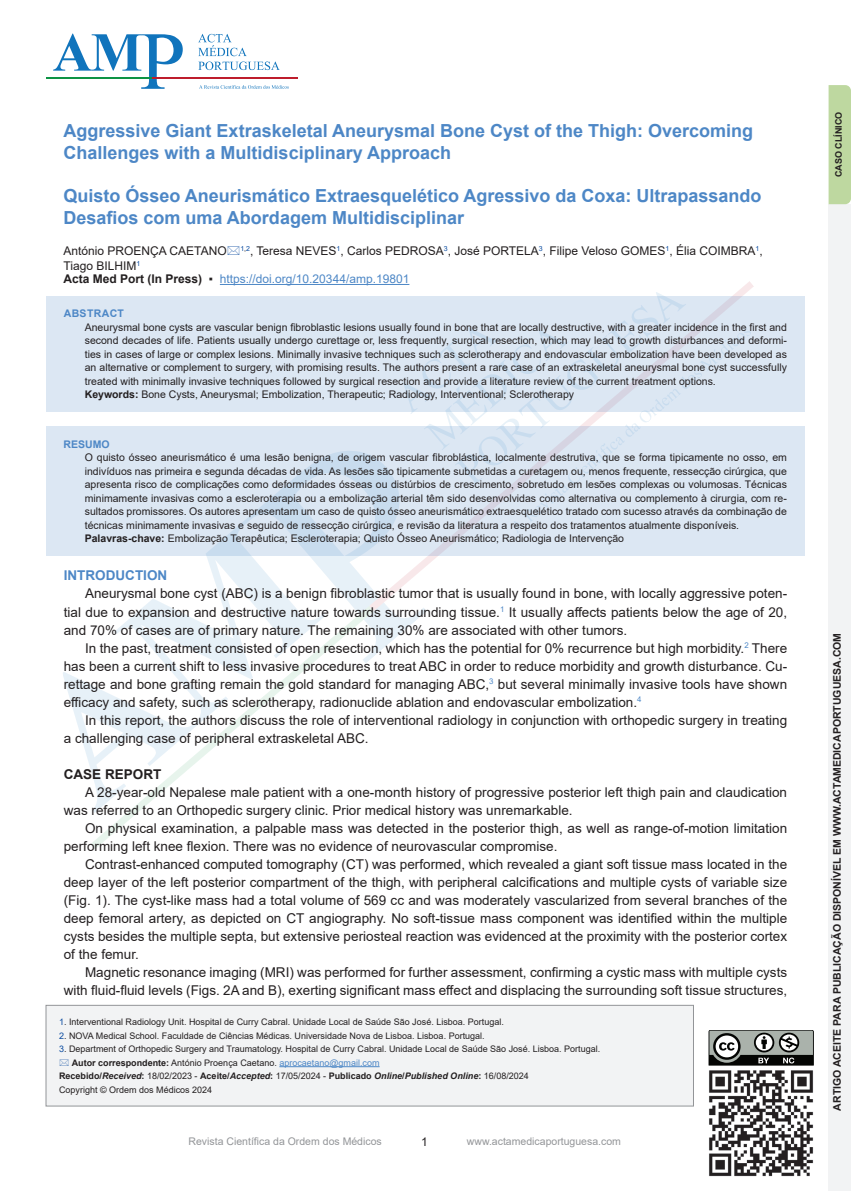
<style>
.page{position:relative;width:851px;height:1191px;background:#fff}
.page>*{position:absolute;margin:0;border:0;box-sizing:border-box;transform-origin:0 0}
.t1{font:700 18px/21.6px "Arial";color:#4d87c6}
.t2{font:13.5px/18px "Arial";color:#231f20;text-align:justify}
.t3{font:700 13.5px "Arial";color:#4d87c6}
.t4{font:700 13.5px "Arial";color:#231f20}
.t5{font:12px/15px "Arial";color:#231f20}
.t6{font:12px "Arial";color:#4d87c6}
.t7{font:10.5px/13.5px "Arial";color:#231f20}
.t8{font:700 10.5px "Arial";color:#231f20}
.t9{font:10.5px "Arial";color:#939598}
.t10{font:700 10.5px "Arial";letter-spacing:.035em;color:#4d87c6}
.t11{font:9px "Arial";color:#231f20}
.t12{font:italic 700 9px "Arial";color:#231f20}
.t13{font:700 9px "Arial";color:#231f20}
.s1{font-weight:700;color:#231f20}
.s2{color:#231f20}
.s3{font-weight:700}
.s4{color:#0d4da1}
.s5{color:#4d87c6}
.s6{font-style:normal}
.s7{font-weight:400;font-style:normal}
</style>
<div class="page">
<svg style="left:114px;top:555px;width:130px;height:51px"></svg>
<svg style="left:63px;top:672px;width:27px;height:94px"></svg>
<svg style="left:244px;top:555px;width:183px;height:101px"></svg>
<svg style="left:90px;top:606px;width:284px;height:243px"></svg>
<svg style="left:369px;top:281px;width:385px;height:330px"></svg>
<div style="left:828px;top:204px;width:23px;height:987px;background:#f2f3f4"></div>
<div style="left:828px;top:85px;width:23px;height:119px;background:#bed8a0"></div>
<div style="left:46px;top:296px;width:758px;height:116px;background:#dce7f3"></div>
<svg style="left:46px;top:426px;width:758px;height:129px;background:#dae5f2"></svg>
<div style="left:46px;top:1005px;width:647px;height:101px;background:#f2f3f4;border:1px solid #939598"></div>
<img style="left:709px;top:1070px;width:105px;height:107px">
<hr style="left:279px;top:1066px;width:100px;height:1px;background:#4d87c6">
<hr style="left:220px;top:284px;width:189px;height:1px;background:#4d87c6">
<svg style="left:53px;top:34px;width:130px;height:55px"></svg>
<svg style="left:198px;top:34px;width:82px;height:36px"></svg>
<svg style="left:199px;top:85px;width:90px;height:4px"></svg>
<hr style="left:46px;top:77px;width:107px;height:2px;background:#0d9344">
<hr style="left:153px;top:77px;width:145px;height:2px;background:#be1d2c">
<svg style="left:708px;top:1030px;width:106px;height:35px;background:#757975"></svg>
<h1 class="t1" style="left:64px;top:120px;width:691px">Aggressive Giant Extraskeletal Aneurysmal Bone Cyst of the Thigh: Overcoming<br>Challenges with a Multidisciplinary Approach</h1>
<h1 class="t1" style="left:64px;top:185px;width:699px">Quisto Ósseo Aneurismático Extraesquelético Agressivo da Coxa: Ultrapassando<br>Desafios com uma Abordagem Multidisciplinar</h1>
<p class="t5" style="left:64px;top:243px;width:700px">António PROENÇA CAETANO <sup>1</sup><sup>,</sup><sup>2</sup>, Teresa NEVES<sup>1</sup>, Carlos PEDROSA<sup>3</sup>, José PORTELA<sup>3</sup>, Filipe Veloso GOMES<sup>1</sup>, Élia COIMBRA<sup>1</sup>,<br>Tiago BILHIM<sup>1</sup></p>
<p class="t6" style="left:64px;top:271px;width:347px"><span class="s1">Acta Med Port (In Press)</span> <span class="s2">▪</span> https://doi.org/10.20344/amp.19801</p>
<p class="t10" style="left:64px;top:306px;width:62px">ABSTRACT</p>
<p class="t7" style="left:85px;top:320px;width:703px">Aneurysmal bone cysts are vascular benign fibroblastic lesions usually found in bone that are locally destructive, with a greater incidence in the first and second decades of life. Patients usually undergo curettage or, less frequently, surgical resection, which may lead to growth disturbances and deformi&shy;ties in cases of large or complex lesions. Minimally invasive techniques such as sclerotherapy and endovascular embolization have been developed as an alternative or complement to surgery, with promising results. The authors present a rare case of an extraskeletal aneurysmal bone cyst successfully treated with minimally invasive techniques followed by surgical resection and provide a literature review of the current treatment options.<br><span class="s3">Keywords:</span> Bone Cysts, Aneurysmal; Embolization, Therapeutic; Radiology, Interventional; Sclerotherapy</p>
<p class="t10" style="left:64px;top:436px;width:48px">RESUMO</p>
<p class="t7" style="left:85px;top:450px;width:703px">O quisto ósseo aneurismático é uma lesão benigna, de origem vascular fibroblástica, localmente destrutiva, que se forma tipicamente no osso, em indivíduos nas primeira e segunda décadas de vida. As lesões são tipicamente submetidas a curetagem ou, menos frequente, ressecção cirúrgica, que apresenta risco de complicações como deformidades ósseas ou distúrbios de crescimento, sobretudo em lesões complexas ou volumosas. Técnicas minimamente invasivas como a escleroterapia ou a embolização arterial têm sido desenvolvidas como alternativa ou complemento à cirurgia, com re&shy;sultados promissores. Os autores apresentam um caso de quisto ósseo aneurismático extraesquelético tratado com sucesso através da combinação de técnicas minimamente invasivas e seguido de ressecção cirúrgica, e revisão da literatura a respeito dos tratamentos atualmente disponíveis.<br><span class="s3">Palavras-chave:</span> Embolização Terapêutica; Escleroterapia; Quisto Ósseo Aneurismático; Radiologia de Intervenção</p>
<p class="t3" style="left:64px;top:566px;width:105px">INTRODUCTION</p>
<p class="t2" style="left:64px;top:584px;width:725px;text-indent:21px">Aneurysmal bone cyst (ABC) is a benign fibroblastic tumor that is usually found in bone, with locally aggressive poten&shy;tial due to expansion and destructive nature towards surrounding tissue.<sup>1</sup> It usually affects patients below the age of 20, and 70% of cases are of primary nature. The remaining 30% are associated with other tumors.</p>
<p class="t2" style="left:64px;top:638px;width:725px;text-indent:21px">In the past, treatment consisted of open resection, which has the potential for 0% recurrence but high morbidity.<sup>2</sup> There has been a current shift to less invasive procedures to treat ABC in order to reduce morbidity and growth disturbance. Cu&shy;rettage and bone grafting remain the gold standard for managing ABC,<sup>3</sup> but several minimally invasive tools have shown efficacy and safety, such as sclerotherapy, radionuclide ablation and endovascular embolization.<sup>4</sup></p>
<p class="t2" style="left:64px;top:710px;width:725px;text-indent:21px">In this report, the authors discuss the role of interventional radiology in conjunction with orthopedic surgery in treating a challenging case of peripheral extraskeletal ABC.</p>
<p class="t4" style="left:64px;top:764px;width:99px">CASE REPORT</p>
<p class="t2" style="left:64px;top:782px;width:725px;text-indent:21px">A 28-year-old Nepalese male patient with a one-month history of progressive posterior left thigh pain and claudication was referred to an Orthopedic surgery clinic. Prior medical history was unremarkable.</p>
<p class="t2" style="left:64px;top:818px;width:725px;text-indent:21px">On physical examination, a palpable mass was detected in the posterior thigh, as well as range-of-motion limitation performing left knee flexion. There was no evidence of neurovascular compromise.</p>
<p class="t2" style="left:64px;top:854px;width:725px;text-indent:21px">Contrast-enhanced computed tomography (CT) was performed, which revealed a giant soft tissue mass located in the deep layer of the left posterior compartment of the thigh, with peripheral calcifications and multiple cysts of variable size (Fig. 1). The cyst-like mass had a total volume of 569 cc and was moderately vascularized from several branches of the deep femoral artery, as depicted on CT angiography. No soft-tissue mass component was identified within the multiple cysts besides the multiple septa, but extensive periosteal reaction was evidenced at the proximity with the posterior cortex of the femur.</p>
<p class="t2" style="left:64px;top:962px;width:725px;text-align:right">Magnetic resonance imaging (MRI) was performed for further assessment, confirming a cystic mass with multiple cysts with fluid-fluid levels (Figs. 2A and B), exerting significant mass effect and displacing the surrounding soft tissue structures,</p>
<p class="t11" style="left:59px;top:1015px;width:446px"><span class="s4">1</span>. Interventional Radiology Unit. Hospital de Curry Cabral. Unidade Local de Saúde São José. Lisboa. Portugal.</p>
<p class="t11" style="left:59px;top:1029px;width:427px"><span class="s4">2</span>. NOVA Medical School. Faculdade de Ciências Médicas. Universidade Nova de Lisboa. Lisboa. Portugal.</p>
<p class="t11" style="left:59px;top:1042px;width:543px"><span class="s4">3</span>. Department of Orthopedic Surgery and Traumatology. Hospital de Curry Cabral. Unidade Local de Saúde São José. Lisboa. Portugal.</p>
<p class="t11" style="left:72px;top:1056px;width:309px"><span class="s3">Autor correspondente:</span> António Proença Caetano. <span class="s5">aprocaetano@gmail.com</span></p>
<p class="t12" style="left:59px;top:1070px;width:471px"><span class="s6">Recebido/</span>Received<span class="s6">:</span> <span class="s7">18/02/2023 -</span> <span class="s6">Aceite/</span>Accepted<span class="s6">:</span> <span class="s7">17/05/2024 -</span> <span class="s6">Publicado</span> Online<span class="s6">/</span>Published Online<span class="s6">:</span> <span class="s7">16/08/2024</span></p>
<p class="t11" style="left:59px;top:1083px;width:155px">Copyright © Ordem dos Médicos 2024</p>
<p class="t9" style="left:189px;top:1134px;width:195px">Revista Científica da Ordem dos Médicos</p>
<p class="t5" style="left:421px;top:1134px;width:8px">1</p>
<p class="t9" style="left:467px;top:1134px;width:156px">www.actamedicaportuguesa.com</p>
<p class="t13" style="left:832px;top:177px;width:67px;rotate:-90deg">CASO CLÍNICO</p>
<p class="t8" style="left:829px;top:1110px;width:479px;rotate:-90deg">ARTIGO ACEITE PARA PUBLICAÇÃO DISPONÍVEL EM WWW.ACTAMEDICAPORTUGUESA.COM</p>
</div>
